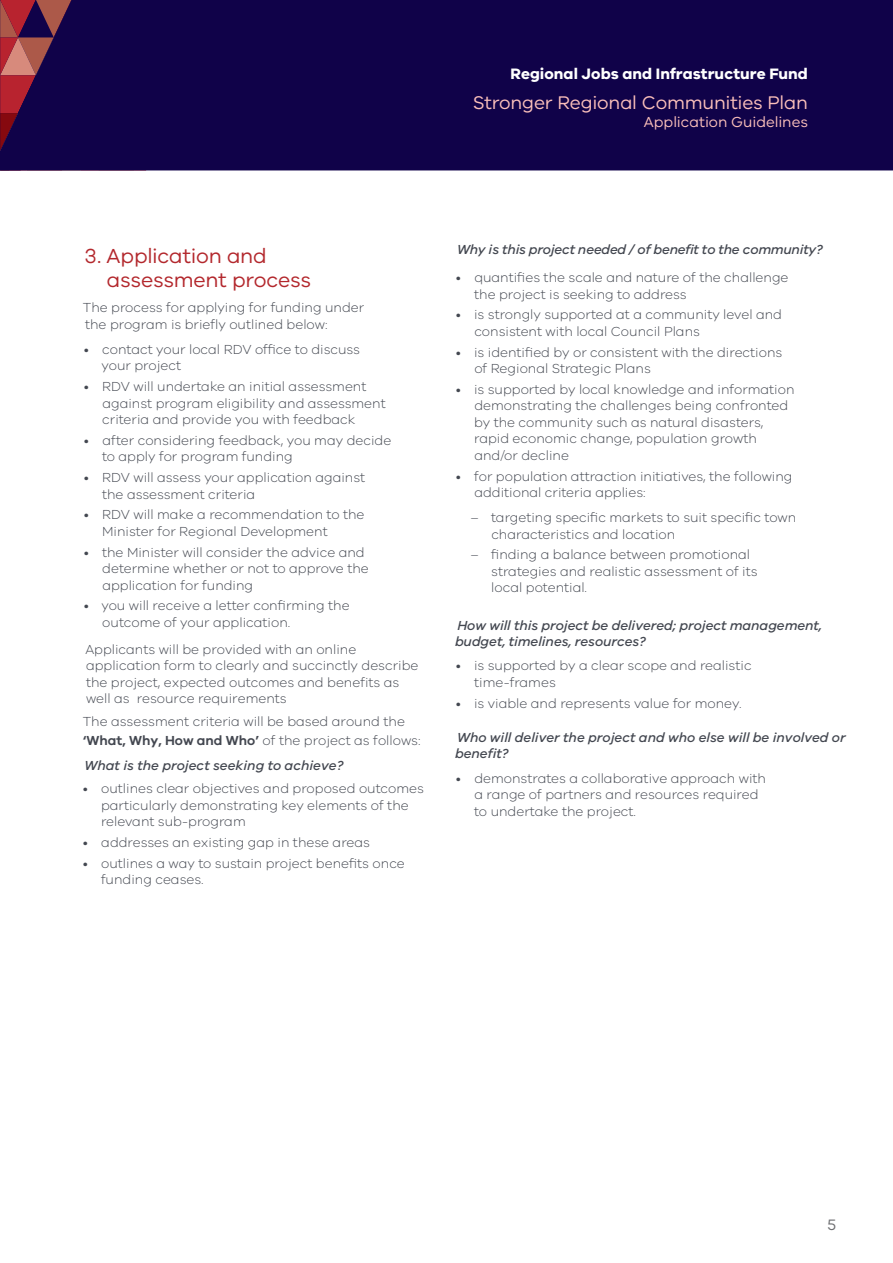
<style>
.page{position:relative;width:893px;height:1263px;background:#fff}
.page>*{position:absolute;margin:0;border:0;box-sizing:border-box;transform-origin:0 0}
.t1{font:21px/24px "VIC";letter-spacing:-.01em;color:#b3282d}
.t2{font:18.9px "VIC";letter-spacing:-.01em;color:#fabfba}
.t3{font:700 15.6px "VIC";letter-spacing:.005em;color:#fff}
.t4{font:15.6px "VIC";color:#6d6e71}
.t5{font:15px "VIC";color:#fabfba}
.t6{font:300 13.5px/16.5px "VIC";color:#434750}
.t7{font:italic 500 13.5px/16.2px "VIC";color:#434750}
.t8{font:italic 500 13.5px "VIC";letter-spacing:-.02em;color:#434750}
.s1{font-weight:600}
</style>
<div class="page">
<div style="left:0;top:0;width:893px;height:170px;background:#100249"></div>
<p class="t3" style="left:510px;top:64px;width:299px">Regional Jobs and Infrastructure Fund</p>
<h2 class="t2" style="left:473px;top:91px;width:337px">Stronger Regional Communities Plan</h2>
<p class="t5" style="left:644px;top:113px;width:166px">Application Guidelines</p>
<h1 class="t1" style="left:107px;top:244px;width:206px;text-indent:-22px">3. Application and assessment process</h1>
<p class="t6" style="left:83px;top:299px;width:283px">The process for applying for funding under the program is briefly outlined below:</p>
<p class="t6" style="left:101px;top:341px;width:260px;text-indent:-18px">• contact your local RDV office to discuss your project</p>
<p class="t6" style="left:102px;top:378px;width:285px;text-indent:-18px">• RDV will undertake an initial assessment against program eligibility and assessment criteria and provide you with feedback</p>
<p class="t6" style="left:102px;top:432px;width:291px;text-indent:-18px">• after considering feedback, you may decide to apply for program funding</p>
<p class="t6" style="left:102px;top:469px;width:265px;text-indent:-18px">• RDV will assess your application against the assessment criteria</p>
<p class="t6" style="left:102px;top:506px;width:264px;text-indent:-18px">• RDV will make a recommendation to the<br>Minister for Regional Development</p>
<p class="t6" style="left:102px;top:543px;width:268px;text-indent:-18px">• the Minister will consider the advice and determine whether or not to approve the application for funding</p>
<p class="t6" style="left:102px;top:597px;width:249px;text-indent:-18px">• you will receive a letter confirming the outcome of your application.</p>
<p class="t6" style="left:85px;top:641px;width:335px">Applicants will be provided with an online application form to clearly and succinctly describe the project, expected outcomes and benefits as well as resource requirements</p>
<p class="t6" style="left:83px;top:712px;width:339px;line-height:18.9px">The assessment criteria will be based around the <span class="s1">‘What, Why, How and Who’</span> of the project as follows:</p>
<p class="t7" style="left:85px;top:757px;width:260px">What is the project seeking to achieve?</p>
<p class="t6" style="left:101px;top:780px;width:324px;text-indent:-18px">• outlines clear objectives and proposed outcomes particularly demonstrating key elements of the relevant sub-program</p>
<p class="t6" style="left:83px;top:834px;width:289px">• addresses an existing gap in these areas</p>
<p class="t6" style="left:101px;top:855px;width:305px;text-indent:-18px">• outlines a way to sustain project benefits once funding ceases.</p>
<p class="t8" style="left:457px;top:241px;width:367px">Why is this project needed / of benefit to the community?</p>
<p class="t6" style="left:474px;top:269px;width:316px;text-indent:-18px">• quantifies the scale and nature of the challenge the project is seeking to address</p>
<p class="t6" style="left:474px;top:306px;width:309px;text-indent:-18px">• is strongly supported at a community level and consistent with local Council Plans</p>
<p class="t6" style="left:474px;top:343px;width:310px;text-indent:-18px">• is identified by or consistent with the directions of Regional Strategic Plans</p>
<p class="t6" style="left:474px;top:381px;width:322px;text-indent:-18px">• is supported by local knowledge and information demonstrating the challenges being confronted by the community such as natural disasters, rapid economic change, population growth and/or decline</p>
<p class="t6" style="left:474px;top:467px;width:320px;text-indent:-19px">• for population attraction initiatives, the following additional criteria applies:</p>
<p class="t6" style="left:491px;top:509px;width:306px;text-indent:-21px">– targeting specific markets to suit specific town characteristics and location</p>
<p class="t6" style="left:491px;top:546px;width:268px;text-indent:-21px">– finding a balance between promotional strategies and realistic assessment of its local potential.</p>
<p class="t7" style="left:455px;top:616px;width:369px">How will this project be delivered; project management, budget, timelines, resources?</p>
<p class="t6" style="left:474px;top:657px;width:279px;text-indent:-18px">• is supported by a clear scope and realistic time-frames</p>
<p class="t6" style="left:456px;top:694px;width:287px">• is viable and represents value for money.</p>
<p class="t7" style="left:455px;top:729px;width:392px">Who will deliver the project and who else will be involved or benefit?</p>
<p class="t6" style="left:474px;top:769px;width:293px;text-indent:-18px">• demonstrates a collaborative approach with a range of partners and resources required to undertake the project.</p>
<p class="t4" style="left:827px;top:1215px;width:10px">5</p>
</div>
